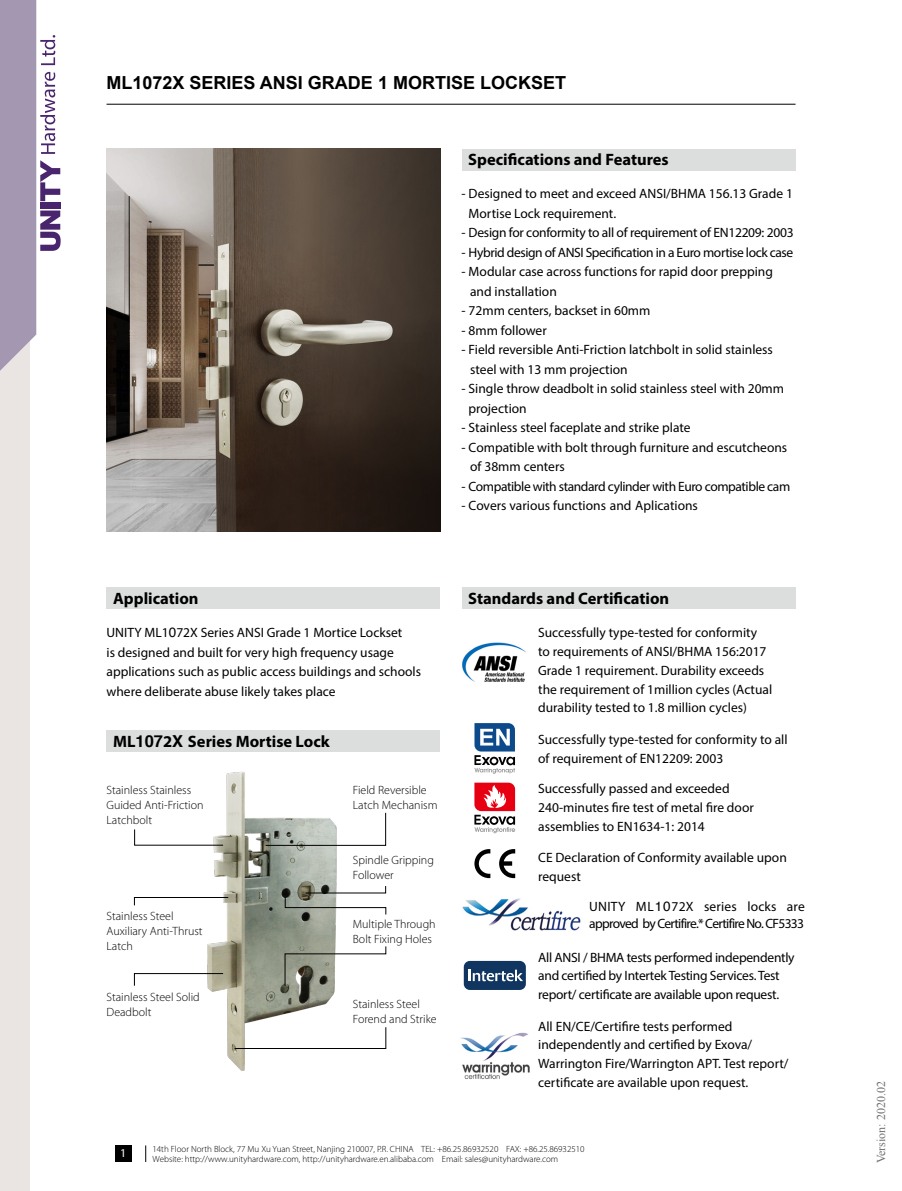
<style>
.page{position:relative;width:902px;height:1191px;background:#fff}
.page>*{position:absolute;margin:0;border:0;box-sizing:border-box;transform-origin:0 0}
.t1{font:700 18px "Arial";color:#000}
.t2{font:700 16.5px "Myriad Pro";color:#000}
.t3{font:13.5px/18.8px "Myriad Pro";color:#000}
.t4{font:13.5px/18.8px "Myriad Pro";letter-spacing:-.02em;color:#000}
.t5{font:13.5px "Myriad Pro";letter-spacing:-.03em;color:#000}
.t6{font:13.5px/16.2px "Myriad Pro";letter-spacing:-.05em;color:#000}
.t7{font:300 12px/15px "Myriad Pro";color:#000}
.t8{font:12px "Times New Roman";color:#727171}
.t9{font:12px "Myriad Pro";color:#fff}
.t10{font:300 9px/10.8px "Myriad Pro";color:#000}
.s1{font-family:"Helvetica"}
</style>
<div class="page">
<div style="left:115px;top:1145px;width:16px;height:17px;background:#000"></div>
<svg style="left:145px;top:1145px;width:1px;height:17px"></svg>
<div style="left:0;top:0;width:29px;height:1191px;background:#eae5e3"></div>
<svg style="left:0;top:0;width:61px;height:383px"></svg>
<hr style="left:106px;top:104px;width:689px;height:1px;background:#000">
<div style="left:461px;top:149px;width:334px;height:22px;background:#dcdddd"></div>
<div style="left:461px;top:587px;width:334px;height:22px;background:#dcdddd"></div>
<div style="left:106px;top:587px;width:334px;height:22px;background:#dcdddd"></div>
<div style="left:106px;top:730px;width:334px;height:22px;background:#dcdddd"></div>
<img style="left:106px;top:149px;width:334px;height:382px">
<img style="left:173px;top:771px;width:193px;height:300px">
<img style="left:462px;top:642px;width:64px;height:40px">
<svg style="left:474px;top:723px;width:41px;height:50px"></svg>
<svg style="left:474px;top:782px;width:41px;height:51px"></svg>
<svg style="left:474px;top:849px;width:41px;height:29px"></svg>
<img style="left:462px;top:898px;width:119px;height:33px">
<div style="left:464px;top:961px;width:62px;height:29px;background:#0f3560;border-radius:6px"></div>
<svg style="left:468px;top:969px;width:55px;height:13px"></svg>
<img style="left:460px;top:1032px;width:70px;height:48px">
<svg style="left:134px;top:829px;width:89px;height:16px"></svg>
<svg style="left:134px;top:897px;width:94px;height:8px"></svg>
<svg style="left:134px;top:973px;width:89px;height:13px"></svg>
<svg style="left:265px;top:812px;width:121px;height:33px"></svg>
<svg style="left:285px;top:885px;width:101px;height:30px"></svg>
<svg style="left:284px;top:946px;width:102px;height:40px"></svg>
<svg style="left:234px;top:1026px;width:152px;height:22px"></svg>
<h1 class="t1" style="left:106px;top:73px;width:461px">ML1072X SERIES AN SI GRADE 1 MORTISE LOCKSET</h1>
<p class="t2" style="left:468px;top:148px;width:202px">Specifications and Features</p>
<p class="t3" style="left:468px;top:184px;width:326px;line-height:19.5px;text-indent:-7px">- Designed to meet and exceed ANSI/BHMA 156.13 Grade 1<br>Mortise Lock requirement.</p>
<p class="t4" style="left:461px;top:223px;width:333px">- Design for conformity to all of requirement of EN12209: 2003</p>
<p class="t5" style="left:461px;top:244px;width:333px">- Hybrid design of ANSI Specification in a Euro mortise lock case</p>
<p class="t3" style="left:470px;top:262px;width:304px;line-height:19.5px;text-indent:-8px">- Modular case across functions for rapid door prepping and installation</p>
<p class="t3" style="left:461px;top:301px;width:190px">- 72mm centers, backset in 60mm</p>
<p class="t3" style="left:461px;top:321px;width:87px">- 8mm follower</p>
<p class="t3" style="left:470px;top:340px;width:304px;line-height:19.5px;text-indent:-9px">- Field reversible Anti-Friction latchbolt in solid stainless steel with 13 mm projection</p>
<p class="t3" style="left:468px;top:379px;width:317px;line-height:19.5px;text-indent:-7px">- Single throw deadbolt in solid stainless steel with 20mm projection</p>
<p class="t3" style="left:461px;top:418px;width:230px">- Stainless steel faceplate and strike plate</p>
<p class="t3" style="left:470px;top:437px;width:318px;line-height:19.5px;text-indent:-9px">- Compatible with bolt through furniture and escutcheons of 38mm centers</p>
<p class="t5" style="left:461px;top:478px;width:330px">- Compatible with standard cylinder with Euro compatible cam</p>
<p class="t3" style="left:461px;top:496px;width:238px">- Covers various functions and Aplications</p>
<p class="t2" style="left:113px;top:587px;width:87px">Application</p>
<p class="t3" style="left:106px;top:642px;width:316px;line-height:19.5px">is designed and built for very high frequency usage applications such as public access buildings and schools where deliberate abuse likely takes place</p>
<p class="t3" style="left:106px;top:623px;width:297px">UNITY ML1<span class="s1">0</span>72X Series ANSI Grade 1 Mortice Lockset</p>
<p class="t2" style="left:113px;top:730px;width:218px">ML<span class="s1">107</span>2<span class="s1">X</span> Series Mortise Lock</p>
<p class="t7" style="left:106px;top:782px;width:98px">Stainless Stainless<br>Guided Anti-Friction<br>Latchbolt</p>
<p class="t7" style="left:353px;top:782px;width:86px">Field Reversible<br>Latch Mechanism</p>
<p class="t7" style="left:353px;top:852px;width:82px">Spindle Gripping<br>Follower</p>
<p class="t7" style="left:106px;top:908px;width:97px">Stainless Steel<br>Auxiliary Anti-Thrust<br>Latch</p>
<p class="t7" style="left:106px;top:989px;width:95px">Stainless Steel Solid<br>Deadbolt</p>
<p class="t7" style="left:353px;top:917px;width:84px">Multiple Through<br>Bolt Fixing Holes</p>
<p class="t7" style="left:353px;top:996px;width:85px">Stainless Steel<br>Forend and Strike</p>
<p class="t2" style="left:468px;top:587px;width:202px">Standards and Certification</p>
<p class="t3" style="left:538px;top:623px;width:235px">Successfully type-tested for conformity to requirements of ANSI/BHMA 156:2017<br>Grade 1 requirement. Durability exceeds the requirement of 1million cycles (Actual durability tested to 1.8 million cycles)</p>
<p class="t3" style="left:538px;top:730px;width:251px">Successfully type-tested for conformity to all of requirement of EN12209: 2003</p>
<p class="t3" style="left:538px;top:779px;width:217px">Successfully passed and exceeded<br>240-minutes fire test of metal fire door assemblies to EN1634-1: 2014</p>
<p class="t3" style="left:538px;top:847px;width:250px">CE Declaration of Conformity available upon request</p>
<p class="t6" style="left:589px;top:898px;width:217px">UNITY ML<span class="s1">10</span>72X series locks are approved by Certifire.* Certifire No. CF5333</p>
<p class="t4" style="left:538px;top:947px;width:258px">All ANSI / BHMA tests performed independently and certified by Intertek Testing Services. Test report/ certificate are available upon request.</p>
<p class="t3" style="left:538px;top:1016px;width:252px">All EN/CE/Certifire tests performed independently and certified by Exova/ Warrington Fire/Warrington APT. Test report/ certificate are available upon request.</p>
<p class="t9" style="left:120px;top:1145px;width:8px">1</p>
<p class="t10" style="left:152px;top:1143px;width:433px">14th Floor North Block, 77 Mu Xu Yuan Street, Nanjing 210007, P.R. CHINA TEL: +86.25.86932520 FAX: +86.25.86932510<br>Website: http://www.unityhardware.com, http://unityhardware.en.alibaba.com Email: sales@unityhardware.com</p>
<p class="t8" style="left:872px;top:1163px;width:83px;rotate:-90deg">Version: 2020.02</p>
</div>
